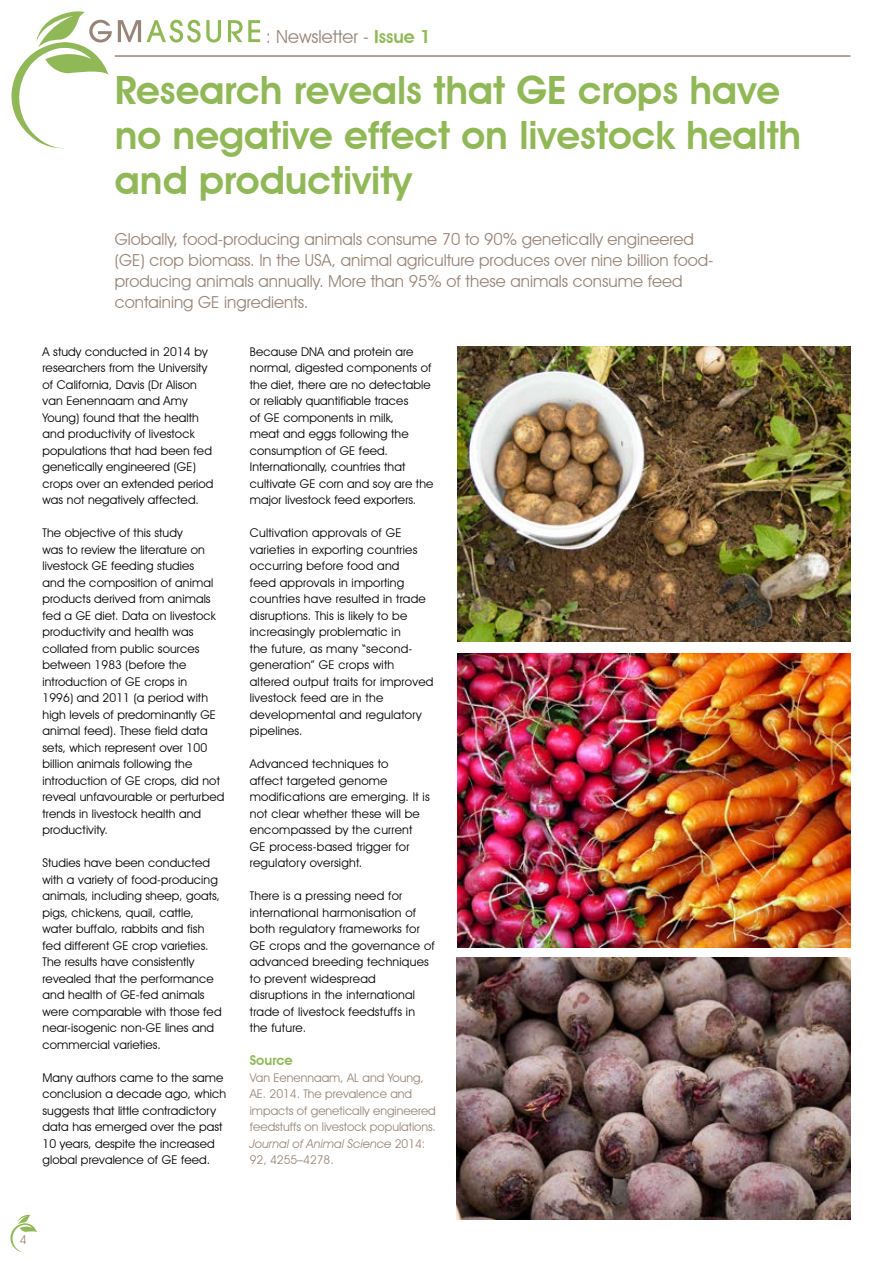
<style>
.page{position:relative;width:893px;height:1263px;background:#fff}
.page>*{position:absolute;margin:0;border:0;box-sizing:border-box;transform-origin:0 0}
.t1{font:600 39px/45px "Avant Garde IT Cby BT";color:#91b857}
.t2{font:18px "Avant Garde IT Cby BT";color:#998578}
.t3{font:16.5px/21px "Avant Garde IT Cby BT";color:#998578}
.t4{font:600 13.5px "Avant Garde IT Cby BT";color:#91b857}
.t5{font:12px/16.5px "Avant Garde IT Cby BT";letter-spacing:.01em;color:#000}
.t6{font:12px/16.5px "Avant Garde IT Cby BT";color:#998578}
.s1{font-weight:600;color:#91b857}
.s2{font-style:italic}
</style>
<div class="page">
<svg style="left:10px;top:1214px;width:27px;height:38px"></svg>
<svg style="left:11px;top:11px;width:101px;height:138px"></svg>
<svg style="left:118px;top:20px;width:103px;height:23px"></svg>
<svg style="left:228px;top:20px;width:32px;height:22px"></svg>
<hr style="left:115px;top:55px;width:735px;height:2px;background:#998578">
<img style="left:456px;top:957px;width:394px;height:263px">
<img style="left:457px;top:347px;width:393px;height:295px">
<img style="left:458px;top:653px;width:392px;height:294px">
<h2 class="t2" style="left:266px;top:25px;width:166px">: Newsletter - <span class="s1">Issue 1</span></h2>
<h1 class="t1" style="left:115px;top:67px;width:688px">Research reveals that GE crops have no negative effect on livestock health and productivity</h1>
<p class="t3" style="left:115px;top:229px;width:600px">Globally, food-producing animals consume 70 to 90% genetically engineered (GE) crop biomass. In the USA, animal agriculture produces over nine billion food&shy;producing animals annually. More than 95% of these animals consume feed containing GE ingredients.</p>
<p class="t5" style="left:43px;top:343px;width:172px">A study conducted in 2014 by researchers from the University of California, Davis (Dr Alison van Eenennaam and Amy<br>Young) found that the health and productivity of livestock populations that had been fed genetically engineered (GE) crops over an extended period was not negatively affected.</p>
<p class="t5" style="left:43px;top:525px;width:183px">The objective of this study<br>was to review the literature on livestock GE feeding studies<br>and the composition of animal products derived from animals fed a GE diet. Data on livestock productivity and health was collated from public sources between 1983 (before the introduction of GE crops in<br>1996) and 2011 (a period with high levels of predominantly GE animal feed). These field data sets, which represent over 100 billion animals following the introduction of GE crops, did not reveal unfavourable or perturbed trends in livestock health and productivity.</p>
<p class="t5" style="left:43px;top:855px;width:181px">Studies have been conducted with a variety of food-producing animals, including sheep, goats, pigs, chickens, quail, cattle, water buffalo, rabbits and fish fed different GE crop varieties.<br>The results have consistently revealed that the performance and health of GE-fed animals were comparable with those fed near-isogenic non-GE lines and commercial varieties.</p>
<p class="t5" style="left:43px;top:1069px;width:185px">Many authors came to the same conclusion a decade ago, which suggests that little contradictory data has emerged over the past<br>10 years, despite the increased global prevalence of GE feed.</p>
<p class="t5" style="left:250px;top:343px;width:185px">Because DNA and protein are normal, digested components of the diet, there are no detectable or reliably quantifiable traces<br>of GE components in milk,<br>meat and eggs following the consumption of GE feed.<br>Internationally, countries that cultivate GE corn and soy are the major livestock feed exporters.</p>
<p class="t5" style="left:250px;top:525px;width:185px">Cultivation approvals of GE varieties in exporting countries occurring before food and<br>feed approvals in importing countries have resulted in trade disruptions. This is likely to be increasingly problematic in<br>the future, as many “second&shy;generation” GE crops with altered output traits for improved livestock feed are in the developmental and regulatory pipelines.</p>
<p class="t5" style="left:250px;top:756px;width:181px">Advanced techniques to<br>affect targeted genome modifications are emerging. It is not clear whether these will be encompassed by the current<br>GE process-based trigger for regulatory oversight.</p>
<p class="t5" style="left:250px;top:888px;width:187px">There is a pressing need for international harmonisation of both regulatory frameworks for<br>GE crops and the governance of advanced breeding techniques to prevent widespread disruptions in the international trade of livestock feedstuffs in the future.</p>
<p class="t4" style="left:250px;top:1052px;width:44px">Source</p>
<p class="t6" style="left:250px;top:1069px;width:188px">Van Eenennaam, AL and Young,<br>AE. 2014. The prevalence and impacts of genetically engineered feedstuffs on livestock populations.<br><span class="s2">Journal of Animal Science</span> 2014:<br>92, 4255–4278.</p>
<p class="t6" style="left:20px;top:1232px;width:8px">4</p>
</div>
